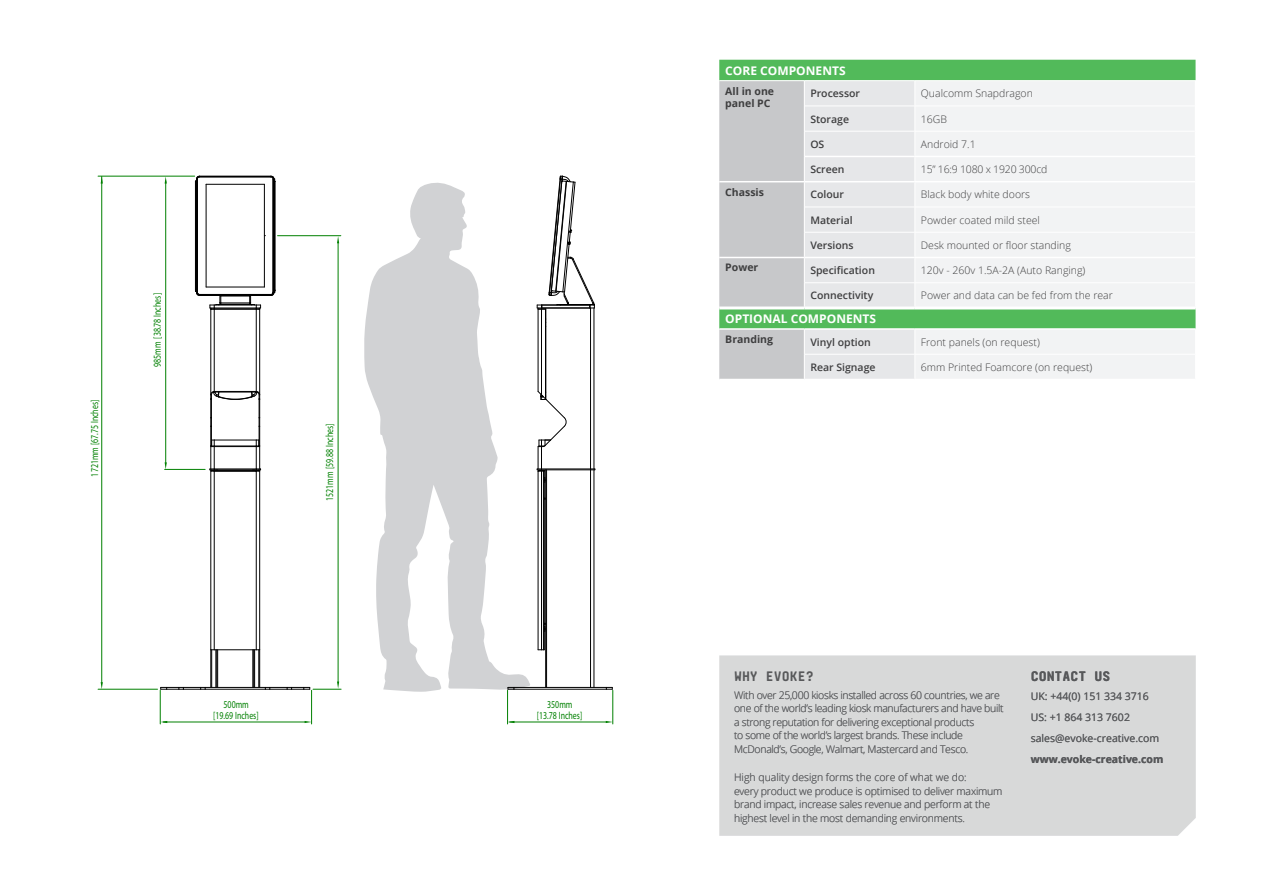
<style>
.page{position:relative;width:1263px;height:893px;background:#fff}
.page>*{position:absolute;margin:0;border:0;box-sizing:border-box;transform-origin:0 0}
.t1{font:900 15px "Realtime Rounded";color:#57585a}
.t2{font:700 11.85px "Open Sans";color:#fff}
.Body_Text_-_Align_Le{font:300 10.5px/13.5px "Open Sans";letter-spacing:-.03em;color:#57585a}
.t3{font:10.5px/11.2px "Myriad Pro";color:#008000;text-align:center;scale:.75 1}
.Body_Text_-_Align_Le-2{font:10.5px/21px "Open Sans";color:#57585a}
.Body_Text_-_Align_Le-3{font:700 10.5px "Open Sans";color:#57585a}
.t4{font:300 10.35px "Open Sans";color:#3e3e3f}
.t5{font:600 10.35px "Open Sans";color:#3e3e3f}
.t6{font:700 10.35px/12.5px "Open Sans";color:#3e3e3f}
.t7{font:300 10.35px "Open Sans";letter-spacing:-.02em;color:#3e3e3f}
</style>
<div class="page">
<svg style="left:364px;top:182px;width:166px;height:510px;fill:#d1d2d4"></svg>
<div style="left:719px;top:60px;width:476px;height:20px;background:#52ba5a"></div>
<div style="left:916px;top:81px;width:279px;height:297px;background:#f2f3f4"></div>
<hr style="left:915px;top:106px;width:280px;height:1px;background:#fff">
<hr style="left:915px;top:131px;width:280px;height:1px;background:#fff">
<hr style="left:915px;top:354px;width:280px;height:1px;background:#fff">
<svg style="left:719px;top:81px;width:197px;height:298px;background:#d0d8d4"></svg>
<hr style="left:804px;top:207px;width:111px;height:1px;background:#fff">
<hr style="left:915px;top:207px;width:280px;height:1px;background:#fff">
<hr style="left:804px;top:232px;width:111px;height:1px;background:#fff">
<hr style="left:915px;top:232px;width:280px;height:1px;background:#fff">
<hr style="left:804px;top:282px;width:111px;height:1px;background:#fff">
<hr style="left:915px;top:282px;width:280px;height:1px;background:#fff">
<hr style="left:804px;top:181px;width:111px;height:1px;background:#fff">
<hr style="left:915px;top:181px;width:280px;height:1px;background:#fff">
<hr style="left:804px;top:257px;width:111px;height:1px;background:#fff">
<hr style="left:915px;top:257px;width:280px;height:1px;background:#fff">
<hr style="left:804px;top:328px;width:111px;height:2px;background:#fff">
<hr style="left:915px;top:328px;width:281px;height:2px;background:#fff">
<hr style="left:719px;top:306px;width:85px;height:3px;background:#fff">
<hr style="left:804px;top:306px;width:111px;height:3px;background:#fff">
<hr style="left:915px;top:306px;width:281px;height:3px;background:#fff">
<hr style="left:915px;top:156px;width:281px;height:1px;background:#fff">
<div style="left:719px;top:655px;width:477px;height:181px;background:#d8d9d9"></div>
<hr style="left:256px;top:471px;width:1px;height:179px;background:#000">
<hr style="left:259px;top:471px;width:1px;height:179px;background:#000">
<hr style="left:210px;top:471px;width:1px;height:179px;background:#000">
<hr style="left:214px;top:471px;width:1px;height:179px;background:#000">
<hr style="left:214px;top:649px;width:42px;height:1px;background:#000">
<hr style="left:216px;top:650px;width:1px;height:37px;background:#000">
<hr style="left:253px;top:650px;width:1px;height:37px;background:#000">
<hr style="left:259px;top:650px;width:1px;height:37px;background:#000">
<hr style="left:210px;top:650px;width:1px;height:37px;background:#000">
<svg style="left:160px;top:687px;width:46px;height:3px"></svg>
<hr style="left:205px;top:689px;width:60px;height:1px;background:#000">
<hr style="left:205px;top:687px;width:60px;height:1px;background:#000">
<hr style="left:195px;top:182px;width:1px;height:108px;background:#000">
<hr style="left:275px;top:182px;width:1px;height:108px;background:#000">
<hr style="left:206px;top:184px;width:58px;height:1px;background:#000">
<hr style="left:206px;top:184px;width:1px;height:103px;background:#000">
<hr style="left:206px;top:287px;width:58px;height:1px;background:#000">
<hr style="left:264px;top:184px;width:1px;height:103px;background:#000">
<hr style="left:200px;top:294px;width:71px;height:1px;background:#000">
<hr style="left:273px;top:179px;width:1px;height:113px;background:#000">
<hr style="left:197px;top:179px;width:1px;height:113px;background:#000">
<hr style="left:199px;top:295px;width:72px;height:1px;background:#000">
<hr style="left:196px;top:179px;width:1px;height:113px;background:#000">
<hr style="left:274px;top:179px;width:1px;height:113px;background:#000">
<svg style="left:270px;top:289px;width:6px;height:7px"></svg>
<hr style="left:200px;top:176px;width:71px;height:1px;background:#000">
<svg style="left:195px;top:175px;width:5px;height:7px"></svg>
<hr style="left:214px;top:309px;width:1px;height:82px;background:#000">
<hr style="left:256px;top:309px;width:1px;height:82px;background:#000">
<hr style="left:210px;top:309px;width:1px;height:86px;background:#000">
<hr style="left:259px;top:309px;width:1px;height:86px;background:#000">
<hr style="left:217px;top:650px;width:1px;height:37px;background:#000">
<hr style="left:252px;top:650px;width:1px;height:37px;background:#000">
<hr style="left:215px;top:650px;width:1px;height:37px;background:#000">
<hr style="left:211px;top:650px;width:1px;height:37px;background:#000">
<hr style="left:258px;top:650px;width:1px;height:37px;background:#000">
<hr style="left:254px;top:650px;width:1px;height:37px;background:#000">
<svg style="left:195px;top:290px;width:5px;height:6px"></svg>
<svg style="left:270px;top:175px;width:6px;height:7px"></svg>
<svg style="left:210px;top:387px;width:51px;height:85px"></svg>
<svg style="left:210px;top:296px;width:51px;height:14px"></svg>
<hr style="left:541px;top:469px;width:49px;height:1px;background:#000">
<hr style="left:544px;top:471px;width:1px;height:179px;background:#000">
<hr style="left:543px;top:471px;width:1px;height:179px;background:#000">
<hr style="left:541px;top:471px;width:1px;height:179px;background:#000">
<hr style="left:538px;top:471px;width:1px;height:179px;background:#000">
<hr style="left:590px;top:470px;width:1px;height:217px;background:#000">
<hr style="left:594px;top:470px;width:1px;height:217px;background:#000">
<hr style="left:546px;top:470px;width:1px;height:217px;background:#000">
<hr style="left:545px;top:470px;width:1px;height:217px;background:#000">
<svg style="left:606px;top:687px;width:7px;height:3px"></svg>
<hr style="left:514px;top:687px;width:92px;height:1px;background:#000">
<hr style="left:514px;top:689px;width:92px;height:1px;background:#000">
<svg style="left:508px;top:687px;width:6px;height:3px"></svg>
<hr style="left:541px;top:309px;width:1px;height:86px;background:#000">
<hr style="left:538px;top:309px;width:1px;height:82px;background:#000">
<hr style="left:590px;top:308px;width:1px;height:161px;background:#000">
<hr style="left:545px;top:309px;width:1px;height:90px;background:#000">
<hr style="left:594px;top:308px;width:1px;height:161px;background:#000">
<svg style="left:537px;top:390px;width:30px;height:93px"></svg>
<svg style="left:537px;top:175px;width:58px;height:135px"></svg>
<svg style="left:101px;top:682px;width:2px;height:7px"></svg>
<hr style="left:98px;top:176px;width:97px;height:1px;background:#008000">
<hr style="left:98px;top:689px;width:60px;height:1px;background:#008000">
<hr style="left:311px;top:690px;width:1px;height:34px;background:#008000">
<hr style="left:160px;top:690px;width:1px;height:34px;background:#008000">
<hr style="left:101px;top:176px;width:1px;height:507px;background:#008000">
<svg style="left:165px;top:462px;width:2px;height:7px"></svg>
<hr style="left:165px;top:469px;width:40px;height:1px;background:#008000">
<hr style="left:278px;top:235px;width:63px;height:1px;background:#008000">
<hr style="left:165px;top:181px;width:1px;height:282px;background:#008000">
<svg style="left:265px;top:682px;width:76px;height:8px"></svg>
<svg style="left:337px;top:236px;width:2px;height:7px"></svg>
<hr style="left:338px;top:242px;width:1px;height:440px;background:#008000">
<svg style="left:305px;top:721px;width:7px;height:2px"></svg>
<hr style="left:163px;top:722px;width:142px;height:1px;background:#008000">
<hr style="left:612px;top:690px;width:1px;height:34px;background:#008000">
<hr style="left:507px;top:690px;width:1px;height:34px;background:#008000">
<svg style="left:606px;top:721px;width:7px;height:2px"></svg>
<hr style="left:510px;top:722px;width:96px;height:1px;background:#008000">
<p class="t3" style="left:89px;top:476px;width:104px;rotate:-90deg">1721mm [67.75 Inches]</p>
<p class="t3" style="left:151px;top:367px;width:100px;rotate:-90deg">985mm [38.78 Inches]</p>
<p class="t3" style="left:324px;top:501px;width:104px;rotate:-90deg">1521mm [59.88 Inches]</p>
<p class="t3" style="left:213px;top:699px;width:62px">500mm [19.69 Inches]</p>
<p class="t3" style="left:537px;top:699px;width:62px">350mm [13.78 Inches]</p>
<p class="t2" style="left:725px;top:62px;width:122px">CORE COMPONENTS</p>
<p class="t6" style="left:725px;top:84px;width:50px">All in one panel PC</p>
<p class="t5" style="left:810px;top:86px;width:51px">Processor</p>
<p class="t4" style="left:921px;top:86px;width:114px">Qualcomm Snapdragon</p>
<p class="t5" style="left:810px;top:112px;width:40px">Storage</p>
<p class="t4" style="left:921px;top:112px;width:28px">16GB</p>
<p class="t5" style="left:810px;top:137px;width:16px">OS</p>
<p class="t4" style="left:921px;top:137px;width:56px">Android 7.1</p>
<p class="t5" style="left:810px;top:162px;width:36px">Screen</p>
<p class="t7" style="left:921px;top:162px;width:128px">15” 16:9 1080 x 1920 300cd</p>
<p class="t6" style="left:725px;top:185px;width:40px">Chassis</p>
<p class="t5" style="left:810px;top:187px;width:35px">Colour</p>
<p class="t4" style="left:921px;top:187px;width:111px">Black body white doors</p>
<p class="t5" style="left:810px;top:213px;width:44px">Material</p>
<p class="t4" style="left:921px;top:213px;width:120px">Powder coated mild steel</p>
<p class="t5" style="left:810px;top:238px;width:45px">Versions</p>
<p class="t4" style="left:921px;top:238px;width:152px">Desk mounted or floor standing</p>
<p class="t6" style="left:725px;top:261px;width:35px">Power</p>
<p class="t5" style="left:810px;top:263px;width:66px">Specification</p>
<p class="t4" style="left:921px;top:263px;width:166px">120v - 260v 1.5A-2A (Auto Ranging)</p>
<p class="t5" style="left:810px;top:288px;width:65px">Connectivity</p>
<p class="t4" style="left:921px;top:288px;width:194px">Power and data can be fed from the rear</p>
<p class="t2" style="left:725px;top:310px;width:152px">OPTIONAL COMPONENTS</p>
<p class="t6" style="left:725px;top:333px;width:49px">Branding</p>
<p class="t5" style="left:810px;top:335px;width:62px">Vinyl option</p>
<p class="t4" style="left:921px;top:335px;width:120px">Front panels (on request)</p>
<p class="t5" style="left:810px;top:360px;width:67px">Rear Signage</p>
<p class="t4" style="left:921px;top:360px;width:173px">6mm Printed Foamcore (on request)</p>
<p class="t1" style="left:734px;top:666px;width:81px">WHY EVOKE?</p>
<p class="Body_Text_-_Align_Le" style="left:734px;top:688px;width:271px">With over 25,000 kiosks installed across 60 countries, we are one of the world’s leading kiosk manufacturers and have built a strong reputation for delivering exceptional products<br>to some of the world’s largest brands. These include McDonald’s, Google, Walmart, Mastercard and Tesco.</p>
<p class="Body_Text_-_Align_Le" style="left:734px;top:770px;width:270px">High quality design forms the core of what we do:<br>every product we produce is optimised to deliver maximum brand impact, increase sales revenue and perform at the highest level in the most demanding environments.</p>
<p class="t1" style="left:1031px;top:666px;width:81px">CONTACT US</p>
<p class="Body_Text_-_Align_Le-2" style="left:1031px;top:685px;width:120px">UK: +44(0) 151 334 3716<br>US: +1 864 313 7602</p>
<p class="Body_Text_-_Align_Le-2" style="left:1031px;top:727px;width:130px">sales@evoke-creative.com</p>
<p class="Body_Text_-_Align_Le-3" style="left:1031px;top:751px;width:134px">www.evoke-creative.com</p>
</div>
